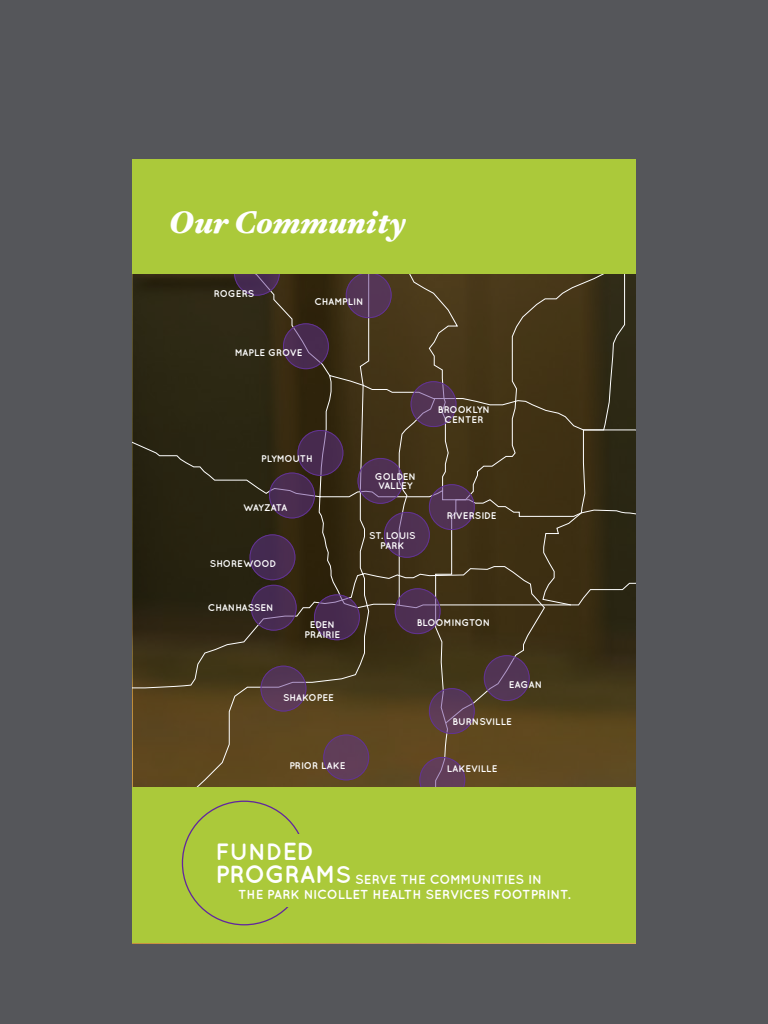
<style>
.page{position:relative;width:768px;height:1024px;background:#55565a}
.page>*{position:absolute;margin:0;border:0;box-sizing:border-box;transform-origin:0 0}
.t1{font:italic 900 31.2px "Hoefler Text";color:#fff}
.t2{font:700 24.7px "Quicksand";letter-spacing:-.02em;color:#fff}
.t3{font:700 23.6px "Quicksand";color:#fff}
.t4{font:700 13px/15.6px "Quicksand";color:#fff}
.t5{font:700 9.7px/9.7px "Quicksand";color:#fff;text-align:center}
.t6{font:700 9.7px/9.7px "Quicksand";letter-spacing:-.03em;color:#fff;text-align:center}
.t7{font:700 9.7px "Quicksand";letter-spacing:-.025em;color:#fff}
.t8{font:700 9.7px "Quicksand";letter-spacing:-.085em;color:#fff}
.s1{font-size:24.7px}
.s2{font-size:23.6px}
</style>
<div class="page">
<svg style="left:545px;top:608px;width:80px;height:179px;background:#4a3b19"></svg>
<svg style="left:133px;top:608px;width:412px;height:179px;background:#4f3d1c"></svg>
<svg style="left:133px;top:273px;width:503px;height:335px;background:#372e16"></svg>
<svg style="left:368px;top:273px;width:90px;height:333px;background:#493a1e"></svg>
<svg style="left:346px;top:273px;width:45px;height:45px;background:#57375a"></svg>
<svg style="left:283px;top:324px;width:45px;height:45px;background:#4c2e54"></svg>
<svg style="left:411px;top:382px;width:45px;height:45px;background:#593a5d"></svg>
<svg style="left:298px;top:430px;width:45px;height:45px;background:#4a2d53"></svg>
<svg style="left:270px;top:473px;width:44px;height:45px"></svg>
<svg style="left:358px;top:458px;width:45px;height:45px;background:#533559"></svg>
<svg style="left:429px;top:485px;width:45px;height:45px;background:#57385b"></svg>
<svg style="left:384px;top:512px;width:45px;height:45px;background:#513357"></svg>
<svg style="left:420px;top:757px;width:45px;height:45px"></svg>
<div style="left:324px;top:735px;width:45px;height:45px;background:#603e58;border-radius:50%"></div>
<svg style="left:261px;top:666px;width:45px;height:45px"></svg>
<svg style="left:395px;top:589px;width:45px;height:45px;background:#533459"></svg>
<svg style="left:484px;top:656px;width:45px;height:45px;background:#553759"></svg>
<svg style="left:429px;top:689px;width:45px;height:45px;background:#5f3f5d"></svg>
<svg style="left:314px;top:595px;width:45px;height:45px;background:#4b2d53"></svg>
<div style="left:250px;top:535px;width:45px;height:45px;background:#452b50;border-radius:50%"></div>
<svg style="left:251px;top:585px;width:45px;height:45px;background:#4a2e55"></svg>
<svg style="left:234px;top:273px;width:46px;height:23px"></svg>
<div style="left:346px;top:272px;width:45px;height:46px;border:1px solid #623393;border-radius:50%"></div>
<div style="left:283px;top:323px;width:46px;height:46px;border:1px solid #623393;border-radius:50%"></div>
<div style="left:411px;top:381px;width:45px;height:46px;border:1px solid #623393;border-radius:50%"></div>
<div style="left:298px;top:430px;width:45px;height:46px;border:1px solid #623393;border-radius:50%"></div>
<div style="left:269px;top:473px;width:46px;height:45px;border:1px solid #623393;border-radius:50%"></div>
<div style="left:358px;top:458px;width:45px;height:46px;border:1px solid #623393;border-radius:50%"></div>
<div style="left:429px;top:484px;width:46px;height:46px;border:1px solid #623393;border-radius:50%"></div>
<div style="left:384px;top:512px;width:46px;height:46px;border:1px solid #623393;border-radius:50%"></div>
<div style="left:420px;top:757px;width:45px;height:46px;border:1px solid #623393;border-radius:50%"></div>
<div style="left:323px;top:735px;width:46px;height:45px;border:1px solid #623393;border-radius:50%"></div>
<div style="left:261px;top:666px;width:45px;height:45px;border:1px solid #623393;border-radius:50%"></div>
<div style="left:395px;top:588px;width:45px;height:46px;border:1px solid #623393;border-radius:50%"></div>
<div style="left:484px;top:655px;width:46px;height:46px;border:1px solid #623393;border-radius:50%"></div>
<div style="left:429px;top:688px;width:46px;height:46px;border:1px solid #623393;border-radius:50%"></div>
<div style="left:314px;top:595px;width:46px;height:45px;border:1px solid #623393;border-radius:50%"></div>
<div style="left:250px;top:535px;width:45px;height:45px;border:1px solid #623393;border-radius:50%"></div>
<div style="left:251px;top:585px;width:46px;height:45px;border:1px solid #623393;border-radius:50%"></div>
<div style="left:133px;top:787px;width:503px;height:156px;background:#abc93a"></div>
<div style="left:133px;top:159px;width:503px;height:114px;background:#abc93a"></div>
<h1 class="t1" style="left:170px;top:204px;width:238px">Our Community</h1>
<p class="t5" style="left:214px;top:288px;width:42px">ROGERS</p>
<p class="t5" style="left:314px;top:296px;width:51px">CHAMPLIN</p>
<p class="t5" style="left:235px;top:348px;width:69px">MAPLE GROVE</p>
<p class="t6" style="left:261px;top:454px;width:53px">PLYMOUTH</p>
<p class="t8" style="left:243px;top:501px;width:46px">WAYZATA</p>
<p class="t5" style="left:210px;top:559px;width:68px">SHOREWOOD</p>
<p class="t5" style="left:208px;top:603px;width:67px">CHANHASSEN</p>
<p class="t5" style="left:375px;top:471px;width:43px">GOLDEN<br>VALLEY</p>
<p class="t6" style="left:369px;top:530px;width:48px">ST. LOUIS<br>PARK</p>
<p class="t5" style="left:438px;top:405px;width:54px">BROOKLYN<br>CENTER</p>
<p class="t5" style="left:447px;top:510px;width:51px">RIVERSIDE</p>
<p class="t5" style="left:305px;top:619px;width:37px">EDEN<br>PRAIRIE</p>
<p class="t5" style="left:283px;top:692px;width:52px">SHAKOPEE</p>
<p class="t7" style="left:417px;top:617px;width:75px">BLOOMINGTON</p>
<p class="t5" style="left:509px;top:679px;width:35px">EAGAN</p>
<p class="t5" style="left:452px;top:717px;width:61px">BURNSVILLE</p>
<p class="t5" style="left:289px;top:760px;width:58px">PRIOR LAKE</p>
<p class="t5" style="left:447px;top:764px;width:52px">LAKEVILLE</p>
<h3 class="t3" style="left:216px;top:837px;width:100px">FUND<span class="s1">ED</span></h3>
<h2 class="t2" style="left:216px;top:860px;width:137px">PROGRAM<span class="s2">S</span></h2>
<h3 class="t4" style="left:238px;top:871px;width:334px;text-indent:117px">SERVE THE COMMUNITIES IN<br>THE PARK NICOLLET HEALTH SERVICES FOOTPRINT.</h3>
</div>
